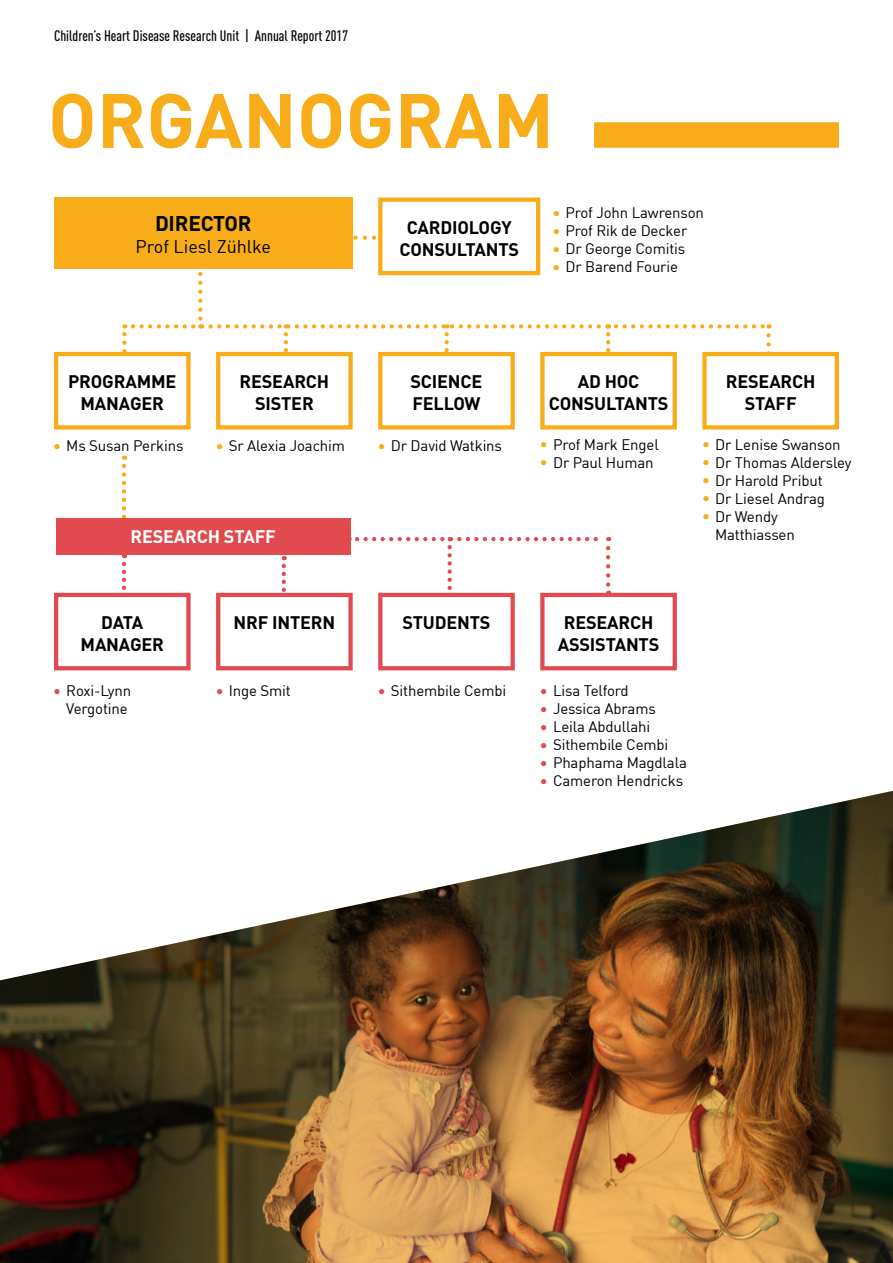
<style>
.page{position:relative;width:893px;height:1263px;background:#fff}
.page>*{position:absolute;margin:0;border:0;box-sizing:border-box;transform-origin:0 0}
.t1{font:700 75.75px "DIN";color:#f8ac1a}
.t2{font:700 21px "DIN";letter-spacing:-.01em;color:#000}
.t3{font:700 18px/21.6px "DIN";letter-spacing:-.01em;color:#000;text-align:center}
.t4{font:18px "DIN";color:#000}
.t5{font:700 18px "DIN";letter-spacing:-.01em;color:#fff}
.t6{font:15px/18px "DIN";letter-spacing:-.01em;color:#000;text-align:right}
.t7{font:500 15px "DIN Cond";color:#000}
.s1{font-family:"Arial";font-weight:700;font-size:12px;color:#f8ac1a}
.s2{font-family:"Arial";font-weight:700;font-size:12px;color:#e14a4f}
</style>
<div class="page">
<svg style="left:122px;top:466px;width:4px;height:53px"></svg>
<svg style="left:356px;top:236px;width:21px;height:4px"></svg>
<svg style="left:122px;top:324px;width:5px;height:28px"></svg>
<svg style="left:133px;top:265px;width:638px;height:87px"></svg>
<div style="left:594px;top:122px;width:245px;height:26px;background:#f8ac1a"></div>
<div style="left:54px;top:198px;width:299px;height:71px;background:#f8ac1a"></div>
<div style="left:54px;top:352px;width:137px;height:77px;background:#fff;border:4px solid #f8ac1a"></div>
<div style="left:216px;top:352px;width:137px;height:77px;background:#fff;border:4px solid #f8ac1a"></div>
<div style="left:378px;top:352px;width:137px;height:77px;background:#fff;border:4px solid #f8ac1a"></div>
<div style="left:540px;top:352px;width:137px;height:77px;background:#fff;border:4px solid #f8ac1a"></div>
<div style="left:378px;top:198px;width:162px;height:77px;background:#fff;border:4px solid #f8ac1a"></div>
<div style="left:702px;top:352px;width:137px;height:77px;background:#fff;border:4px solid #f8ac1a"></div>
<svg style="left:606px;top:548px;width:4px;height:45px"></svg>
<svg style="left:282px;top:566px;width:4px;height:27px"></svg>
<svg style="left:357px;top:537px;width:252px;height:4px"></svg>
<svg style="left:448px;top:547px;width:4px;height:46px"></svg>
<svg style="left:122px;top:564px;width:4px;height:29px"></svg>
<div style="left:54px;top:593px;width:137px;height:77px;background:#fff;border:4px solid #e14a4f"></div>
<div style="left:56px;top:519px;width:295px;height:36px;background:#e14a4f"></div>
<div style="left:216px;top:593px;width:137px;height:77px;background:#fff;border:4px solid #e14a4f"></div>
<div style="left:378px;top:593px;width:137px;height:77px;background:#fff;border:4px solid #e14a4f"></div>
<div style="left:540px;top:593px;width:137px;height:77px;background:#fff;border:4px solid #e14a4f"></div>
<img style="left:0;top:790px;width:893px;height:473px">
<p class="t7" style="left:54px;top:26px;width:296px">Children’s Heart Disease Research Unit | Annual Report 2017</p>
<h1 class="t1" style="left:48px;top:71px;width:508px">ORGANOGRAM</h1>
<h2 class="t2" style="left:155px;top:210px;width:98px">DIRECTOR</h2>
<p class="t4" style="left:136px;top:235px;width:137px">Prof Liesl Zühlke</p>
<p class="t3" style="left:399px;top:216px;width:121px">CARDIOLOGY<br>CONSULTANTS</p>
<p class="t6" style="left:553px;top:203px;width:153px"><span class="s1">●</span> Prof John Lawrenson</p>
<p class="t6" style="left:553px;top:221px;width:136px"><span class="s1">●</span> Prof Rik de Decker</p>
<p class="t6" style="left:553px;top:239px;width:134px"><span class="s1">●</span> Dr George Comitis</p>
<p class="t6" style="left:553px;top:257px;width:127px"><span class="s1">●</span> Dr Barend Fourie</p>
<p class="t3" style="left:68px;top:370px;width:110px">PROGRAMME<br>MANAGER</p>
<p class="t3" style="left:240px;top:370px;width:91px">RESEARCH<br>SISTER</p>
<p class="t3" style="left:410px;top:370px;width:73px;text-align:left">SCIENCE<br>FELLOW</p>
<p class="t3" style="left:549px;top:370px;width:121px">AD HOC<br>CONSULTANTS</p>
<p class="t3" style="left:726px;top:370px;width:91px">RESEARCH<br>STAFF</p>
<p class="t6" style="left:54px;top:436px;width:131px"><span class="s1">●</span> Ms Susan Perkins</p>
<p class="t6" style="left:216px;top:436px;width:130px"><span class="s1">●</span> Sr Alexia Joachim</p>
<p class="t6" style="left:378px;top:436px;width:125px"><span class="s1">●</span> Dr David Watkins</p>
<p class="t6" style="left:540px;top:435px;width:120px"><span class="s1">●</span> Prof Mark Engel</p>
<p class="t6" style="left:540px;top:453px;width:115px"><span class="s1">●</span> Dr Paul Human</p>
<p class="t5" style="left:130px;top:525px;width:147px">RESEARCH STAFF</p>
<p class="t6" style="left:702px;top:435px;width:140px"><span class="s1">●</span> Dr Lenise Swanson</p>
<p class="t6" style="left:702px;top:453px;width:150px"><span class="s1">●</span> Dr Thomas Aldersley</p>
<p class="t6" style="left:702px;top:471px;width:122px"><span class="s1">●</span> Dr Harold Pribut</p>
<p class="t6" style="left:702px;top:489px;width:124px"><span class="s1">●</span> Dr Liesel Andrag</p>
<p class="t6" style="left:715px;top:507px;width:81px;text-align:left;text-indent:-13px"><span class="s1">●</span> Dr Wendy<br>Matthiassen</p>
<p class="t3" style="left:81px;top:611px;width:85px">DATA<br>MANAGER</p>
<p class="t3" style="left:233px;top:611px;width:103px">NRF INTERN</p>
<p class="t3" style="left:402px;top:611px;width:90px">STUDENTS</p>
<p class="t3" style="left:558px;top:611px;width:103px">RESEARCH<br>ASSISTANTS</p>
<p class="t6" style="left:54px;top:681px;width:79px"><span class="s2">●</span> Roxi-Lynn<br>Vergotine</p>
<p class="t6" style="left:216px;top:681px;width:76px"><span class="s2">●</span> Inge Smit</p>
<p class="t6" style="left:378px;top:681px;width:130px"><span class="s2">●</span> Sithembile Cembi</p>
<p class="t6" style="left:540px;top:681px;width:90px"><span class="s2">●</span> Lisa Telford</p>
<p class="t6" style="left:540px;top:699px;width:117px"><span class="s2">●</span> Jessica Abrams</p>
<p class="t6" style="left:540px;top:717px;width:112px"><span class="s2">●</span> Leila Abdullahi</p>
<p class="t6" style="left:540px;top:735px;width:130px"><span class="s2">●</span> Sithembile Cembi</p>
<p class="t6" style="left:540px;top:753px;width:148px"><span class="s2">●</span> Phaphama Magdlala</p>
<p class="t6" style="left:540px;top:771px;width:144px"><span class="s2">●</span> Cameron Hendricks</p>
</div>
